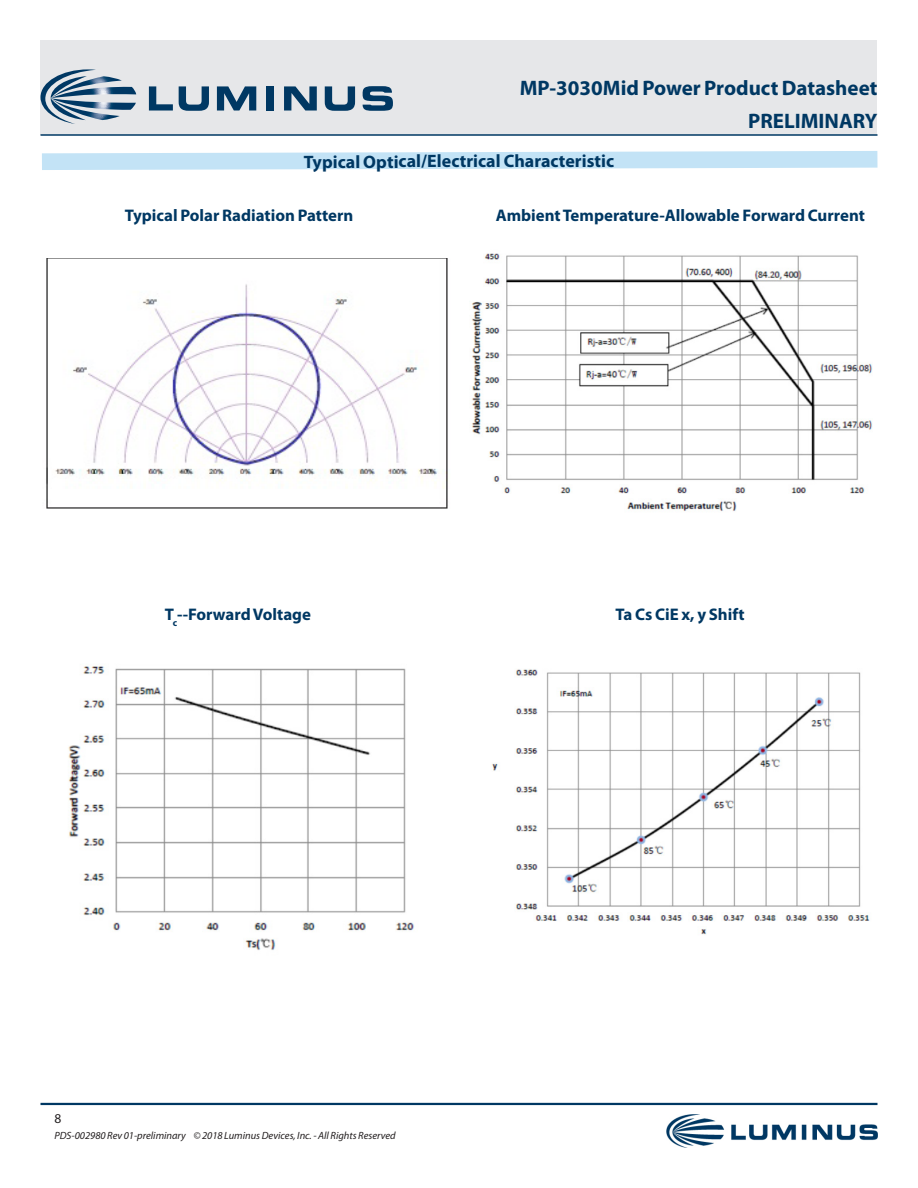
<style>
.page{position:relative;width:918px;height:1188px;background:#fff}
.page>*{position:absolute;margin:0;border:0;box-sizing:border-box;transform-origin:0 0}
.DS_Title1{font:700 21px/33px "Myriad Pro";color:#003863;text-align:right}
.t1{font:700 18px "Myriad Pro";letter-spacing:-.005em;color:#003863}
.t2{font:700 16.8px "Myriad Pro";color:#003863}
.zzFooterRight2{font:13.5px "Myriad Pro";color:#231f20}
.zzFooterRight1{font:italic 10.5px "Myriad Pro";color:#231f20}
</style>
<div class="page">
<div style="left:40px;top:40px;width:838px;height:95px;background:#e6e7e9"></div>
<hr style="left:40px;top:1103px;width:838px;height:2px;background:#003863">
<hr style="left:40px;top:134px;width:838px;height:2px;background:#003863">
<svg style="left:40px;top:69px;width:96px;height:55px"></svg>
<svg style="left:149px;top:86px;width:24px;height:25px"></svg>
<svg style="left:179px;top:86px;width:30px;height:25px"></svg>
<svg style="left:217px;top:86px;width:39px;height:25px"></svg>
<div style="left:266px;top:86px;width:8px;height:25px;background:#003863"></div>
<svg style="left:284px;top:86px;width:33px;height:25px"></svg>
<svg style="left:325px;top:86px;width:30px;height:25px"></svg>
<svg style="left:363px;top:86px;width:30px;height:25px"></svg>
<svg style="left:42px;top:151px;width:836px;height:19px;background:#cae6f7"></svg>
<img style="left:666px;top:1115px;width:212px;height:33px">
<img style="left:46px;top:258px;width:402px;height:251px">
<img style="left:471px;top:253px;width:402px;height:258px">
<img style="left:68px;top:666px;width:347px;height:284px">
<img style="left:492px;top:669px;width:378px;height:266px">
<p class="DS_Title1" style="left:520px;top:71px;width:359px">MP-3030Mid Power Product Datasheet<br>PRELIMINARY</p>
<p class="t1" style="left:304px;top:149px;width:312px">Typical Optical/Electrical Characteristic</p>
<p class="t2" style="left:125px;top:204px;width:230px">Typical Polar Radiation Pattern</p>
<p class="t2" style="left:496px;top:204px;width:371px">Ambient Temperature-Allowable Forward Current</p>
<p class="t2" style="left:165px;top:604px;width:148px">T<sub>c</sub>--Forward Voltage</p>
<p class="t2" style="left:616px;top:604px;width:131px">Ta Cs CiE x, y Shift</p>
<p class="zzFooterRight2" style="left:54px;top:1110px;width:8px">8</p>
<p class="zzFooterRight1" style="left:54px;top:1129px;width:343px">PDS-002980 Rev 01-preliminary © 2018 Luminus Devices, Inc. - All Rights Reserved</p>
</div>
